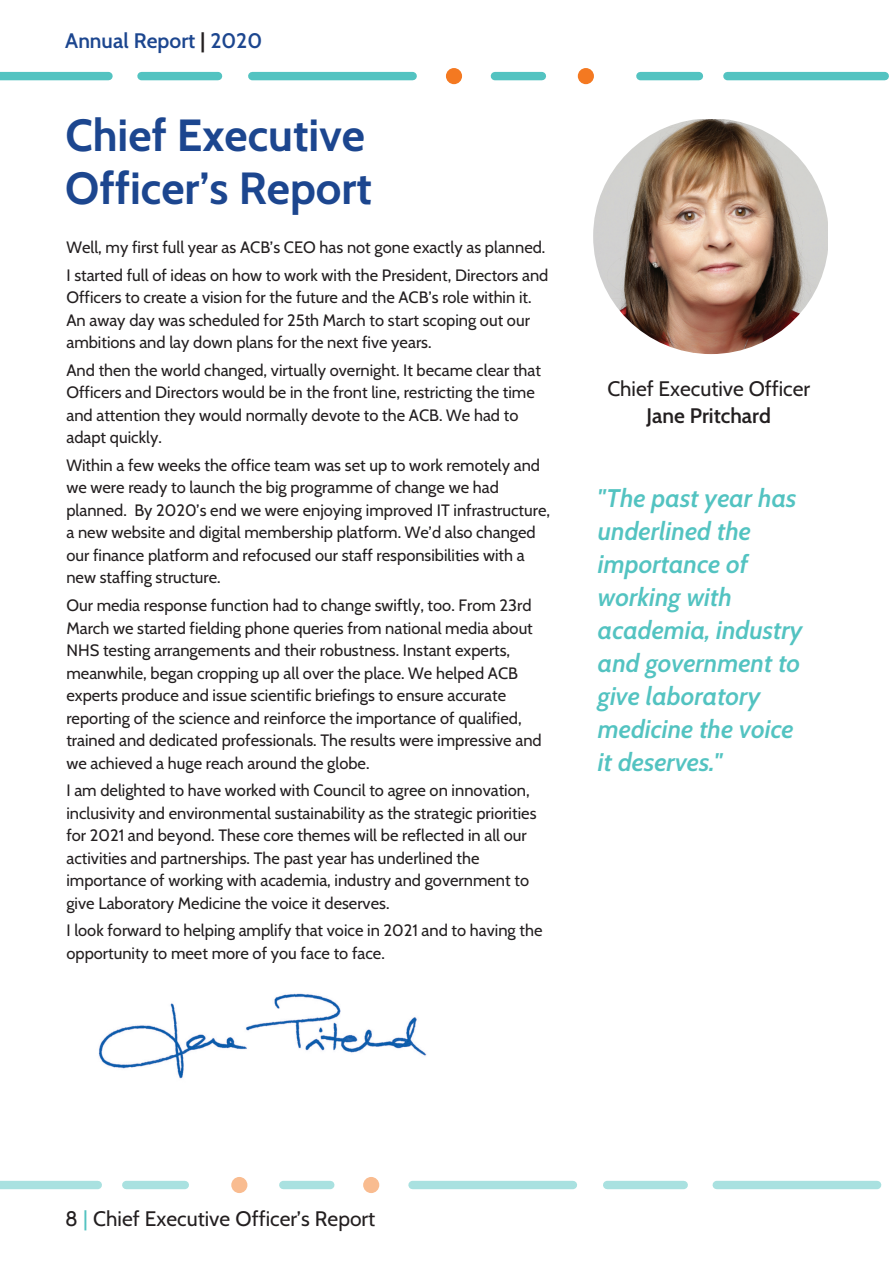
<style>
.page{position:relative;width:893px;height:1263px;background:#fff}
.page>*{position:absolute;margin:0;border:0;box-sizing:border-box;transform-origin:0 0}
.t1{font:700 45px/52.5px "Cabin";color:#1c468f}
.t2{font:italic 600 25.5px/33px "Cabin";color:#53c3c1}
.t3{font:21px "Cabin";color:#231f20}
.t4{font:600 21px "Cabin";color:#1c468f}
.t5{font:600 21px "Cabin";color:#231f20}
.t6{font:16.5px/22.5px "Cabin";color:#231f20}
.s1{color:#231f20}
.s2{color:#53c3c1}
</style>
<div class="page">
<div style="left:640px;top:72px;width:59px;height:8px;background:#53c3c1"></div>
<div style="left:727px;top:72px;width:158px;height:8px;background:#53c3c1"></div>
<div style="left:141px;top:72px;width:77px;height:8px;background:#53c3c1"></div>
<div style="left:252px;top:72px;width:161px;height:8px;background:#53c3c1"></div>
<div style="left:0;top:72px;width:108px;height:8px;background:#53c3c1"></div>
<div style="left:578px;top:68px;width:16px;height:16px;background:#f47921;border-radius:50%"></div>
<div style="left:446px;top:68px;width:16px;height:16px;background:#f47921;border-radius:50%"></div>
<div style="left:495px;top:72px;width:47px;height:8px;background:#53c3c1"></div>
<div style="left:126px;top:1181px;width:59px;height:8px;background:#a9e1e0"></div>
<div style="left:0;top:1181px;width:98px;height:8px;background:#a9e1e0"></div>
<div style="left:607px;top:1181px;width:77px;height:8px;background:#a9e1e0"></div>
<div style="left:413px;top:1181px;width:160px;height:8px;background:#a9e1e0"></div>
<div style="left:717px;top:1181px;width:160px;height:8px;background:#a9e1e0"></div>
<div style="left:231px;top:1177px;width:16px;height:16px;background:#f9bc90;border-radius:50%"></div>
<svg style="left:363px;top:1177px;width:16px;height:16px"></svg>
<div style="left:283px;top:1181px;width:47px;height:8px;background:#a9e1e0"></div>
<img style="left:593px;top:120px;width:234px;height:234px">
<img style="left:98px;top:993px;width:329px;height:86px">
<p class="t4" style="left:65px;top:28px;width:198px">Annual Report <span class="s1">|</span> 2020</p>
<h1 class="t1" style="left:65px;top:110px;width:308px">Chief Executive<br>Officer’s Report</h1>
<p class="t6" style="left:66px;top:234px;width:483px;line-height:27.6px">Well, my first full year as ACB’s CEO has not gone exactly as planned.<br>I started full of ideas on how to work with the President, Directors and</p>
<p class="t6" style="left:66px;top:286px;width:467px;text-align:justify">Officers to create a vision for the future and the ACB’s role within it.<br>An away day was scheduled for 25th March to start scoping out our ambitions and lay down plans for the next five years.</p>
<p class="t6" style="left:66px;top:359px;width:476px">And then the world changed, virtually overnight. It became clear that Officers and Directors would be in the front line, restricting the time and attention they would normally devote to the ACB. We had to adapt quickly.</p>
<p class="t6" style="left:66px;top:454px;width:485px">Within a few weeks the office team was set up to work remotely and we were ready to launch the big programme of change we had planned. By 2020’s end we were enjoying improved IT infrastructure, a new website and digital membership platform. We’d also changed our finance platform and refocused our staff responsibilities with a new staffing structure.</p>
<p class="t6" style="left:66px;top:594px;width:477px">Our media response function had to change swiftly, too. From 23rd March we started fielding phone queries from national media about NHS testing arrangements and their robustness. Instant experts, meanwhile, began cropping up all over the place. We helped ACB experts produce and issue scientific briefings to ensure accurate reporting of the science and reinforce the importance of qualified, trained and dedicated professionals. The results were impressive and we achieved a huge reach around the globe.</p>
<p class="t6" style="left:66px;top:779px;width:472px">I am delighted to have worked with Council to agree on innovation, inclusivity and environmental sustainability as the strategic priorities for 2021 and beyond. These core themes will be reflected in all our activities and partnerships. The past year has underlined the importance of working with academia, industry and government to give Laboratory Medicine the voice it deserves.</p>
<p class="t6" style="left:66px;top:919px;width:478px">I look forward to helping amplify that voice in 2021 and to having the opportunity to meet more of you face to face.</p>
<p class="t3" style="left:607px;top:377px;width:204px">Chief Executive Officer</p>
<p class="t5" style="left:647px;top:404px;width:126px">Jane Pritchard</p>
<h2 class="t2" style="left:598px;top:481px;width:206px">"The past year has underlined the importance of working with academia, industry and government to give laboratory medicine the voice it deserves."</h2>
<p class="t3" style="left:65px;top:1206px;width:311px">8 <span class="s2">|</span> Chief Executive Officer’s Report</p>
</div>
